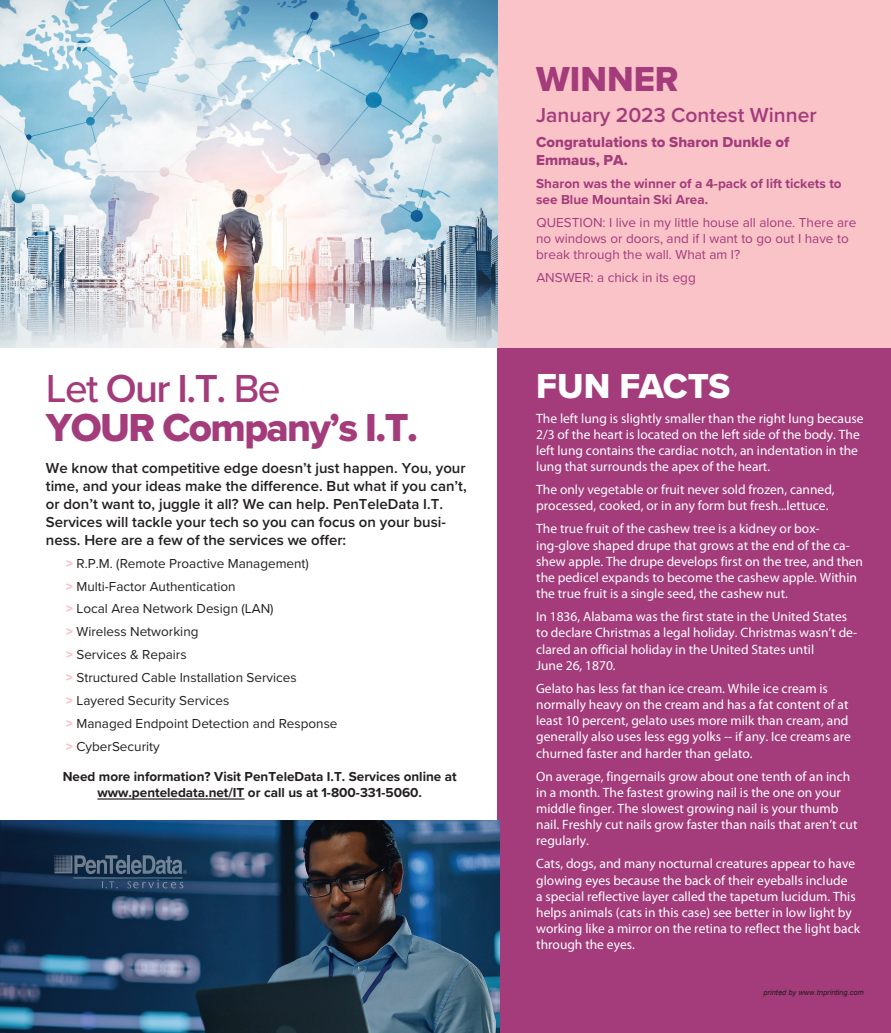
<style>
.page{position:relative;width:891px;height:1033px;background:#fff}
.page>*{position:absolute;margin:0;border:0;box-sizing:border-box;transform-origin:0 0}
.t1{font:40.5px "Proxima Nova Extrabld";letter-spacing:-.04em;color:#a43b7b}
.t2{font:600 40.5px "Proxima Nova";color:#a43b7b}
.t3{font:36px "Proxima Nova Extrabld";letter-spacing:-.005em;color:#fff}
.t4{font:36px "Proxima Nova Extrabld";color:#a43b7b}
.t5{font:600 21px "Proxima Nova";color:#a43b7b}
.t6{font:600 15px/18px "Proxima Nova";color:#231f20}
.t7{font:15px/18px "Proxima Nova Extrabld";color:#a43b7b}
.t8{font:13.5px/16.2px "Myriad Pro";color:#fff}
.t9{font:13.5px/23px "Proxima Nova";color:#231f20}
.t10{font:13.5px/16.2px "Proxima Nova";color:#a43b7b}
.t11{font:700 13.5px/16.2px "Proxima Nova";color:#231f20;text-align:center}
.t12{font:700 13.5px/16.2px "Proxima Nova";color:#a43b7b}
.t13{font:italic 7.5px "Arial";color:#231f20}
.s1{font-weight:500}
.s2{font-weight:900;color:#f9c3c8}
</style>
<div class="page">
<div style="left:498px;top:347px;width:393px;height:686px;background:#a43b7b"></div>
<div style="left:498px;top:0;width:393px;height:347px;background:#f9c3c8"></div>
<hr style="left:97px;top:798px;width:148px;height:1px;background:#231f20">
<img style="left:0;top:0;width:498px;height:347px">
<img style="left:0;top:820px;width:500px;height:213px">
<svg style="left:55px;top:855px;width:132px;height:33px;background:#344c67"></svg>
<h1 class="t2" style="left:46px;top:358px;width:236px"><span class="s1">Let</span> Our I.T. <span class="s1">Be</span></h1>
<h1 class="t1" style="left:46px;top:397px;width:374px">YOUR Company’s I.T.</h1>
<p class="t6" style="left:46px;top:458px;width:422px">We know that competitive edge doesn’t just happen. You, your time, and your ideas make the difference. But what if you can’t, or don’t want to, juggle it all? We can help. PenTeleData I.T.<br>Services will tackle your tech so you can focus on your busi&shy;ness. Here are a few of the services we offer:</p>
<p class="t9" style="left:66px;top:551px;width:273px"><span class="s2">&gt;</span> R.P.M. (Remote Proactive Management)<br><span class="s2">&gt;</span> Multi-Factor Authentication<br><span class="s2">&gt;</span> Local Area Network Design (LAN)<br><span class="s2">&gt;</span> Wireless Networking<br><span class="s2">&gt;</span> Services &amp; Repairs<br><span class="s2">&gt;</span> Structured Cable Installation Services<br><span class="s2">&gt;</span> Layered Security Services<br><span class="s2">&gt;</span> Managed Endpoint Detection and Response <span class="s2">&gt;</span> CyberSecurity</p>
<p class="t11" style="left:63px;top:768px;width:396px">Need more information? Visit PenTeleData I.T. Services online at www.penteledata.net/IT or call us at 1-800-331-5060.</p>
<h2 class="t4" style="left:536px;top:52px;width:144px">WINNER</h2>
<h3 class="t5" style="left:536px;top:99px;width:282px">January 2023 Contest Winner</h3>
<p class="t7" style="left:536px;top:132px;width:255px">Congratulations to Sharon Dunkle of<br>Emmaus, PA.</p>
<p class="t12" style="left:536px;top:175px;width:307px">Sharon was the winner of a 4-pack of lift tickets to see Blue Mountain Ski Area.</p>
<p class="t10" style="left:536px;top:214px;width:322px">QUESTION: I live in my little house all alone. There are no windows or doors, and if I want to go out I have to break through the wall. What am I?</p>
<p class="t10" style="left:536px;top:269px;width:161px">ANSWER: a chick in its egg</p>
<h2 class="t3" style="left:536px;top:359px;width:196px">FUN FACTS</h2>
<p class="t8" style="left:536px;top:410px;width:329px">The left lung is slightly smaller than the right lung because 2/3 of the heart is located on the left side of the body. The left lung contains the cardiac notch, an indentation in the lung that surrounds the apex of the heart.</p>
<p class="t8" style="left:536px;top:481px;width:300px">The only vegetable or fruit never sold frozen, canned, processed, cooked, or in any form but fresh...lettuce.</p>
<p class="t8" style="left:536px;top:521px;width:328px">The true fruit of the cashew tree is a kidney or box&shy;ing-glove shaped drupe that grows at the end of the ca&shy;shew apple. The drupe develops first on the tree, and then the pedicel expands to become the cashew apple. Within the true fruit is a single seed, the cashew nut.</p>
<p class="t8" style="left:536px;top:608px;width:323px">In 1836, Alabama was the first state in the United States to declare Christmas a legal holiday. Christmas wasn’t de&shy;clared an official holiday in the United States until<br>June 26, 1870.</p>
<p class="t8" style="left:536px;top:680px;width:316px">Gelato has less fat than ice cream. While ice cream is normally heavy on the cream and has a fat content of at least 10 percent, gelato uses more milk than cream, and generally also uses less egg yolks -- if any. Ice creams are churned faster and harder than gelato.</p>
<p class="t8" style="left:536px;top:768px;width:323px">On average, fingernails grow about one tenth of an inch in a month. The fastest growing nail is the one on your middle finger. The slowest growing nail is your thumb nail. Freshly cut nails grow faster than nails that aren’t cut regularly.</p>
<p class="t8" style="left:536px;top:855px;width:325px">Cats, dogs, and many nocturnal creatures appear to have glowing eyes because the back of their eyeballs include<br>a special reflective layer called the tapetum lucidum. This helps animals (cats in this case) see better in low light by working like a mirror on the retina to reflect the light back through the eyes.</p>
<p class="t13" style="left:763px;top:987px;width:102px">printed by www.tnprinting.com</p>
</div>
